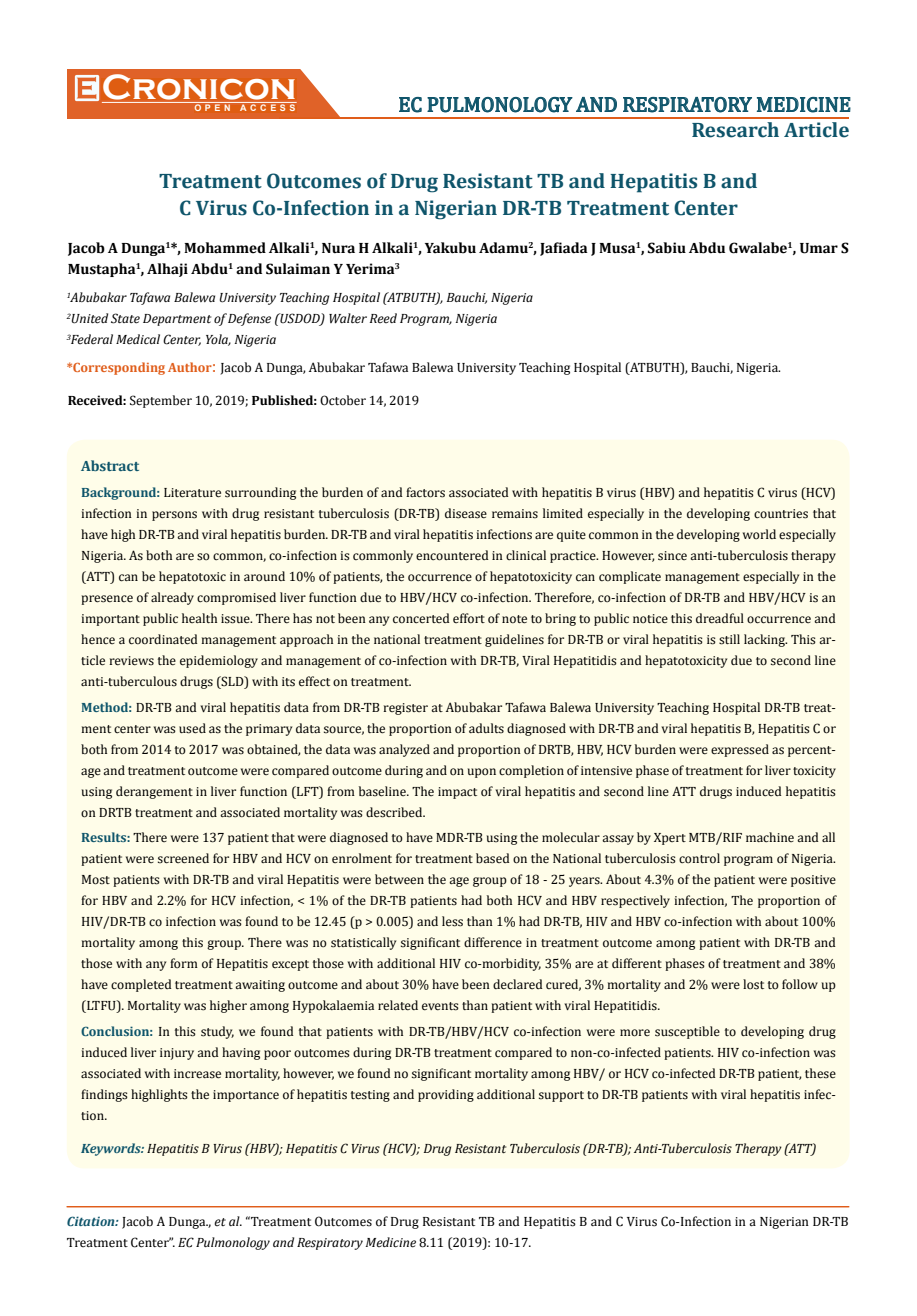
<style>
.page{position:relative;width:917px;height:1316px;background:#fff}
.page>*{position:absolute;margin:0;border:0;box-sizing:border-box;transform-origin:0 0}
.t1{font:700 36px "Copperplate Gothic";color:#fff}
.t2{font:700 21px/27px "Cambria";color:#0e546a;text-align:center}
.t3{font:21px "Cambria";color:#0e546a}
.t4{font:700 15px/21px "Cambria";color:#000}
.t5{font:700 15px "Cambria";color:#0e546a}
.t6{font:13.5px/21px "Cambria";color:#000;text-align:justify}
.t7{font:italic 13.5px/21px "Cambria";color:#000}
.t8{font:700 9px "Arial";letter-spacing:.4em;color:#fff}
.s1{font-weight:700;color:#e05d1a}
.s2{font-size:18px;color:#e05d1a}
.s3{font-weight:700}
.s4{font-weight:700;color:#0e546a}
.s5{font-weight:700;font-style:italic;color:#0e546a}
.s6{font-style:italic}
</style>
<div class="page">
<div style="left:67px;top:70px;width:290px;height:49px;background:#e06228"></div>
<svg style="left:300px;top:69px;width:90px;height:49px"></svg>
<img style="left:75px;top:75px;width:24px;height:26px">
<div style="left:102px;top:79px;width:195px;height:21px;background:#df5d11"></div>
<div style="left:194px;top:105px;width:103px;height:7px;background:#df5d11"></div>
<svg style="left:399px;top:97px;width:451px;height:15px"></svg>
<hr style="left:102px;top:102px;width:194px;height:1px;background:#fff">
<hr style="left:279px;top:118px;width:569px;height:1px;background:#e05d1a">
<div style="left:67px;top:1206px;width:782px;height:1px;border:1px solid #e05d1a"></div>
<div style="left:67px;top:440px;width:782px;height:728px;background:#fffde9;border-radius:18px"></div>
<h1 class="t1" style="left:102px;top:68px;width:196px">Cronicon</h1>
<p class="t8" style="left:194px;top:102px;width:103px">OPEN ACCESS</p>
<h2 class="t3" style="left:398px;top:92px;width:454px">EC PULMONOLOGY AND RESPIRATORY MEDICINE</h2>
<h2 class="t2" style="left:691px;top:116px;width:160px">Research Article</h2>
<h2 class="t2" style="left:159px;top:166px;width:600px">Treatment Outcomes of Drug Resistant TB and Hepatitis B and<br>C Virus Co-Infection in a Nigerian DR-TB Treatment Center</h2>
<p class="t4" style="left:68px;top:236px;width:782px">Jacob A Dunga<sup>1</sup>*, Mohammed Alkali<sup>1</sup>, Nura H Alkali<sup>1</sup>, Yakubu Adamu<sup>2</sup>, Jafiada J Musa<sup>1</sup>, Sabiu Abdu Gwalabe<sup>1</sup>, Umar S<br>Mustapha<sup>1</sup>, Alhaji Abdu<sup>1</sup> and Sulaiman Y Yerima<sup>3</sup></p>
<p class="t7" style="left:67px;top:287px;width:468px"><sup>1</sup>Abubakar Tafawa Balewa University Teaching Hospital (ATBUTH), Bauchi, Nigeria<br><sup>2</sup>United State Department of Defense (USDOD) Walter Reed Program, Nigeria<br><sup>3</sup>Federal Medical Center, Yola, Nigeria</p>
<p class="t6" style="left:67px;top:357px;width:715px"><span class="s1">*Corresponding Author</span><span class="s2">:</span> Jacob A Dunga, Abubakar Tafawa Balewa University Teaching Hospital (ATBUTH), Bauchi, Nigeria.</p>
<p class="t6" style="left:68px;top:389px;width:353px"><span class="s3">Received:</span> September 10, 2019; <span class="s3">Published:</span> October 14, 2019</p>
<p class="t5" style="left:81px;top:455px;width:60px">Abstract</p>
<p class="t6" style="left:81px;top:482px;width:756px"><span class="s4">Background:</span> Literature surrounding the burden of and factors associated with hepatitis B virus (HBV) and hepatitis C virus (HCV) infection in persons with drug resistant tuberculosis (DR-TB) disease remains limited especially in the developing countries that have high DR-TB and viral hepatitis burden. DR-TB and viral hepatitis infections are quite common in the developing world especially Nigeria. As both are so common, co-infection is commonly encountered in clinical practice. However, since anti-tuberculosis therapy (ATT) can be hepatotoxic in around 10% of patients, the occurrence of hepatotoxicity can complicate management especially in the presence of already compromised liver function due to HBV/HCV co-infection. Therefore, co-infection of DR-TB and HBV/HCV is an important public health issue. There has not been any concerted effort of note to bring to public notice this dreadful occurrence and hence a coordinated management approach in the national treatment guidelines for DR-TB or viral hepatitis is still lacking. This ar&shy;ticle reviews the epidemiology and management of co-infection with DR-TB, Viral Hepatitidis and hepatotoxicity due to second line anti-tuberculous drugs (SLD) with its effect on treatment.</p>
<p class="t6" style="left:81px;top:696px;width:756px"><span class="s4">Method:</span> DR-TB and viral hepatitis data from DR-TB register at Abubakar Tafawa Balewa University Teaching Hospital DR-TB treat&shy;ment center was used as the primary data source, the proportion of adults diagnosed with DR-TB and viral hepatitis B, Hepatitis C or both from 2014 to 2017 was obtained, the data was analyzed and proportion of DRTB, HBV, HCV burden were expressed as percent&shy;age and treatment outcome were compared outcome during and on upon completion of intensive phase of treatment for liver toxicity using derangement in liver function (LFT) from baseline. The impact of viral hepatitis and second line ATT drugs induced hepatitis on DRTB treatment and associated mortality was described.</p>
<p class="t6" style="left:81px;top:827px;width:756px"><span class="s4">Results:</span> There were 137 patient that were diagnosed to have MDR-TB using the molecular assay by Xpert MTB/RIF machine and all patient were screened for HBV and HCV on enrolment for treatment based on the National tuberculosis control program of Nigeria.<br>Most patients with DR-TB and viral Hepatitis were between the age group of 18 - 25 years. About 4.3% of the patient were positive for HBV and 2.2% for HCV infection, &lt; 1% of the DR-TB patients had both HCV and HBV respectively infection, The proportion of HIV/DR-TB co infection was found to be 12.45 (p &gt; 0.005) and less than 1% had DR-TB, HIV and HBV co-infection with about 100% mortality among this group. There was no statistically significant difference in treatment outcome among patient with DR-TB and those with any form of Hepatitis except those with additional HIV co-morbidity, 35% are at different phases of treatment and 38% have completed treatment awaiting outcome and about 30% have been declared cured, 3% mortality and 2% were lost to follow up (LTFU). Mortality was higher among Hypokalaemia related events than patient with viral Hepatitidis.</p>
<p class="t6" style="left:81px;top:1020px;width:756px"><span class="s4">Conclusion:</span> In this study, we found that patients with DR-TB/HBV/HCV co-infection were more susceptible to developing drug induced liver injury and having poor outcomes during DR-TB treatment compared to non-co-infected patients. HIV co-infection was associated with increase mortality, however, we found no significant mortality among HBV/ or HCV co-infected DR-TB patient, these findings highlights the importance of hepatitis testing and providing additional support to DR-TB patients with viral hepatitis infec&shy;tion.</p>
<p class="t7" style="left:81px;top:1136px;width:736px"><span class="s4">Keywords:</span> Hepatitis B Virus (HBV); Hepatitis C Virus (HCV); Drug Resistant Tuberculosis (DR-TB); Anti-Tuberculosis Therapy (ATT)</p>
<p class="t6" style="left:67px;top:1211px;width:783px"><span class="s5">Citation:</span> Jacob A Dunga., <span class="s6">et al</span>. “Treatment Outcomes of Drug Resistant TB and Hepatitis B and C Virus Co-Infection in a Nigerian DR-TB<br>Treatment Center”. <span class="s6">EC Pulmonology and Respiratory Medicine</span> 8.11 (2019): 10-17.</p>
</div>
